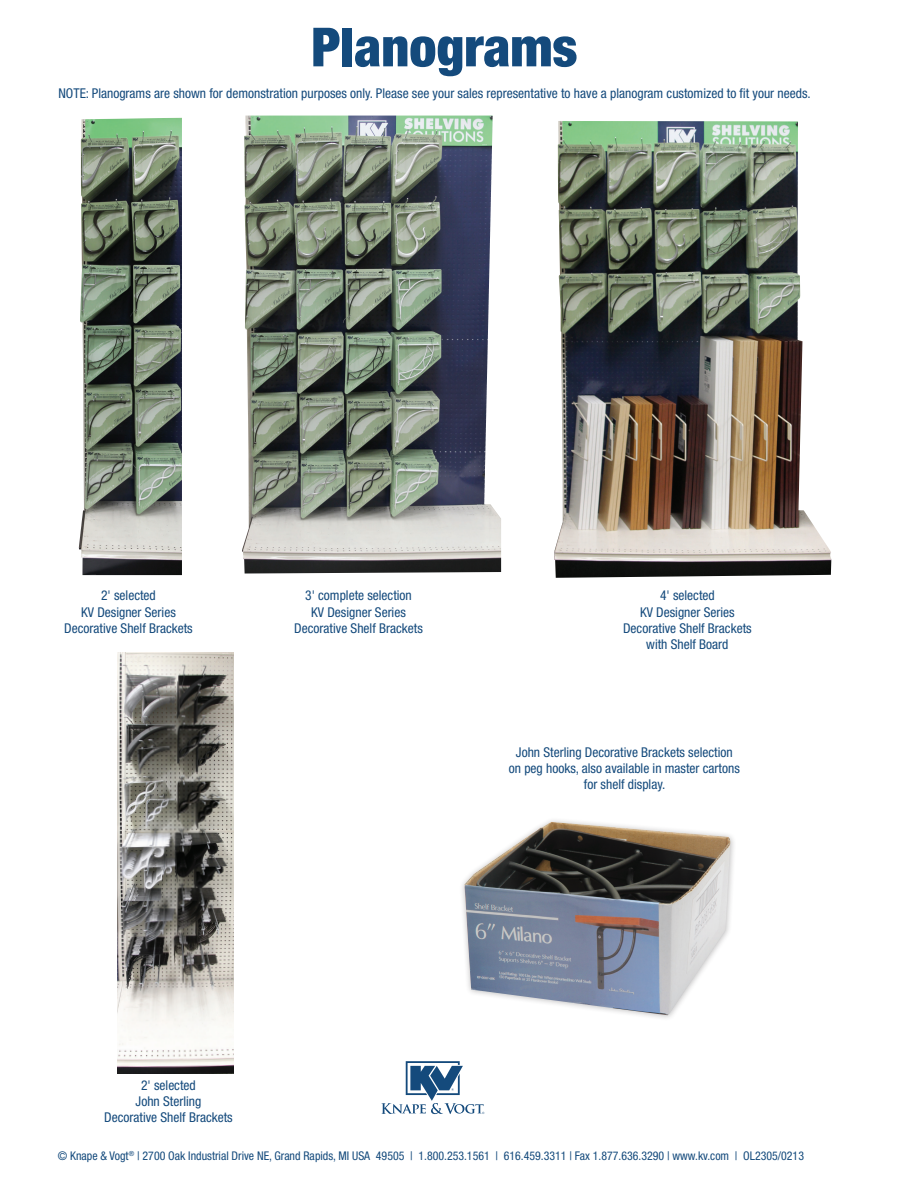
<style>
.page{position:relative;width:918px;height:1188px;background:#fff}
.page>*{position:absolute;margin:0;border:0;box-sizing:border-box;transform-origin:0 0}
.t1{font:900 condensed 54px "Helvetica Neue";color:#144a7c}
.t2{font:condensed 13.5px "Helvetica Neue";color:#144a7c}
.Bullets{font:condensed 12px "Helvetica Neue";color:#144a7c}
</style>
<div class="page">
<img style="left:79px;top:118px;width:103px;height:457px">
<img style="left:242px;top:116px;width:259px;height:458px">
<img style="left:554px;top:121px;width:278px;height:457px">
<div style="left:459px;top:817px;width:278px;height:204px;background:#231f20;opacity:.3"></div>
<img style="left:464px;top:822px;width:266px;height:193px">
<img style="left:118px;top:652px;width:116px;height:421px">
<svg style="left:381px;top:1061px;width:103px;height:53px"></svg>
<p class="t1" style="left:311px;top:14px;width:268px">Planograms</p>
<p class="t2" style="left:58px;top:86px;width:754px">NOTE: Planograms are shown for demonstration purposes only. Please see your sales representative to have a planogram customized to fit your needs.</p>
<p class="t2" style="left:101px;top:588px;width:56px">2' selected</p>
<p class="t2" style="left:81px;top:604px;width:96px">KV Designer Series</p>
<p class="t2" style="left:64px;top:620px;width:130px">Decorative Shelf Brackets</p>
<p class="t2" style="left:305px;top:588px;width:108px">3' complete selection</p>
<p class="t2" style="left:311px;top:604px;width:96px">KV Designer Series</p>
<p class="t2" style="left:294px;top:620px;width:130px">Decorative Shelf Brackets</p>
<p class="t2" style="left:660px;top:588px;width:56px">4' selected</p>
<p class="t2" style="left:640px;top:604px;width:96px">KV Designer Series</p>
<p class="t2" style="left:623px;top:620px;width:130px">Decorative Shelf Brackets</p>
<p class="t2" style="left:646px;top:636px;width:84px">with Shelf Board</p>
<p class="t2" style="left:516px;top:744px;width:218px">John Sterling Decorative Brackets selection</p>
<p class="t2" style="left:509px;top:761px;width:232px">on peg hooks, also available in master cartons</p>
<p class="t2" style="left:584px;top:777px;width:83px">for shelf display.</p>
<p class="t2" style="left:141px;top:1077px;width:56px">2' selected</p>
<p class="t2" style="left:136px;top:1093px;width:67px">John Sterling</p>
<p class="t2" style="left:104px;top:1109px;width:130px">Decorative Shelf Brackets</p>
<p class="Bullets" style="left:58px;top:1149px;width:748px">© Knape &amp; Vogt<sup>®</sup> | 2700 Oak Industrial Drive NE, Grand Rapids, MI USA 49505 | 1.800.253.1561 | 616.459.3311 | Fax 1.877.636.3290 | www.kv.com | OL2305/0213</p>
</div>
